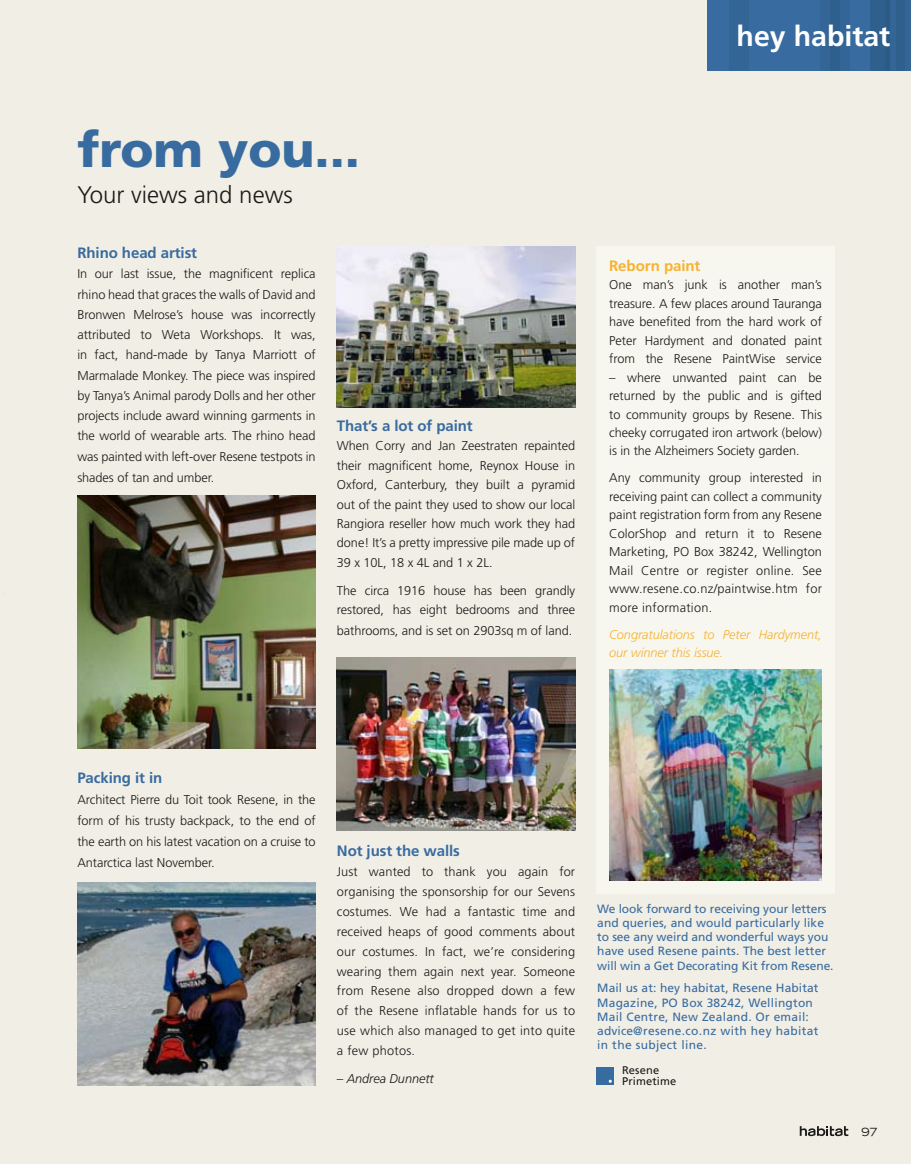
<style>
.page{position:relative;width:911px;height:1164px;background:#fff}
.page>*{position:absolute;margin:0;border:0;box-sizing:border-box;transform-origin:0 0}
.t1{font:900 49.5px "Frutiger";color:#386ba0}
.t2{font:700 28.5px "Frutiger";color:#fff}
.t3{font:300 24px "Frutiger";color:#1a1a18}
.t4{font:700 15px "Frutiger";letter-spacing:-.005em;color:#386ba0}
.t5{font:700 15px "Frutiger";letter-spacing:-.005em;color:#f6b230}
.t6{font:300 12.75px/18.5px "Frutiger";letter-spacing:-.005em;color:#1a1a18;text-align:justify}
.t7{font:italic 300 12.75px/18.5px "Frutiger";letter-spacing:-.005em;color:#f6b230}
.t8{font:italic 300 12.75px "Frutiger";letter-spacing:-.005em;color:#1a1a18}
.t9{font:12px/14.2px "Frutiger";letter-spacing:.01em;color:#386ba0}
.t10{font:expanded 11.25px "Trade Gothic LH";color:#1a1a18}
.t11{font:11.1px/11.1px "Frutiger";letter-spacing:.015em;color:#1a1a18}
</style>
<div class="page">
<div style="left:0;top:0;width:910px;height:1163px;background:#f1eee5"></div>
<div style="left:596px;top:247px;width:238px;height:646px;background:#f8f7ef"></div>
<div style="left:706px;top:0;width:204px;height:70px;background:#386ba0"></div>
<div style="left:729px;top:0;width:19px;height:70px;background:#336596"></div>
<div style="left:870px;top:0;width:20px;height:70px;background:#2f608d"></div>
<div style="left:819px;top:0;width:20px;height:70px;background:#336596"></div>
<div style="left:830px;top:0;width:20px;height:70px;background:#316291"></div>
<div style="left:885px;top:0;width:20px;height:70px;background:linear-gradient(to bottom,#30618f,#30618f)"></div>
<div style="left:896px;top:0;width:14px;height:70px;background:#2f608d"></div>
<img style="left:337px;top:657px;width:238px;height:173px">
<img style="left:337px;top:247px;width:238px;height:160px">
<img style="left:77px;top:495px;width:238px;height:253px">
<img style="left:609px;top:669px;width:212px;height:211px">
<img style="left:77px;top:882px;width:238px;height:202px">
<div style="left:596px;top:1067px;width:18px;height:17px;background:#386ba0"></div>
<svg style="left:799px;top:1126px;width:49px;height:9px"></svg>
<h1 class="t1" style="left:77px;top:120px;width:284px">from you...</h1>
<h3 class="t3" style="left:77px;top:181px;width:217px">Your views and news</h3>
<p class="t4" style="left:77px;top:244px;width:121px">Rhino head artist</p>
<p class="t6" style="left:77px;top:264px;width:240px;line-height:20.4px">In our last issue, the magnificent replica rhino head that graces the walls of David and Bronwen Melrose’s house was incorrectly attributed to Weta Workshops. It was, in fact, hand-made by Tanya Marriott of Marmalade Monkey. The piece was inspired by Tanya’s Animal parody Dolls and her other projects include award winning garments in the world of wearable arts. The rhino head was painted with left-over Resene testpots in shades of tan and umber.</p>
<p class="t4" style="left:337px;top:417px;width:137px">That’s a lot of paint</p>
<p class="t6" style="left:337px;top:436px;width:240px;line-height:19.4px">When Corry and Jan Zeestraten repainted their magnificent home, Reynox House in Oxford, Canterbury, they built a pyramid out of the paint they used to show our local Rangiora reseller how much work they had done! It’s a pretty impressive pile made up of 39 x 10L, 18 x 4L and 1 x 2L.</p>
<p class="t6" style="left:337px;top:580px;width:240px;line-height:19.4px">The circa 1916 house has been grandly restored, has eight bedrooms and three</p>
<p class="t6" style="left:337px;top:621px;width:237px">bathrooms, and is set on 2903sq m of land.</p>
<h2 class="t2" style="left:736px;top:19px;width:155px">hey habitat</h2>
<p class="t5" style="left:609px;top:257px;width:93px">Reborn paint</p>
<p class="t6" style="left:609px;top:276px;width:214px">One man’s junk is another man’s treasure. A few places around Tauranga have benefited from the hard work of Peter Hardyment and donated paint from the Resene PaintWise service</p>
<p class="t6" style="left:609px;top:368px;width:214px">– where unwanted paint can be returned by the public and is gifted to community groups by Resene. This cheeky corrugated iron artwork (below) is in the Alzheimers Society garden.</p>
<p class="t6" style="left:609px;top:469px;width:214px">Any community group interested in receiving paint can collect a community paint registration form from any Resene ColorShop and return it to Resene Marketing, PO Box 38242, Wellington Mail Centre or register online. See www.resene.co.nz/paintwise.htm for more information.</p>
<p class="t7" style="left:609px;top:625px;width:214px">Congratulations to Peter Hardyment, our winner this issue.</p>
<p class="t4" style="left:77px;top:768px;width:86px">Packing it in</p>
<p class="t6" style="left:77px;top:788px;width:240px;line-height:21px">Architect Pierre du Toit took Resene, in the form of his trusty backpack, to the end of the earth on his latest vacation on a cruise to Antarctica last November.</p>
<p class="t4" style="left:337px;top:841px;width:124px">Not just the walls</p>
<p class="t6" style="left:337px;top:861px;width:240px;line-height:20px">Just wanted to thank you again for organising the sponsorship for our Sevens costumes. We had a fantastic time and received heaps of good comments about our costumes. In fact, we’re considering wearing them again next year. Someone from Resene also dropped down a few of the Resene inflatable hands for us to use which also managed to get into quite a few photos.</p>
<p class="t8" style="left:337px;top:1071px;width:98px">– Andrea Dunnett</p>
<p class="t11" style="left:622px;top:1064px;width:56px">Resene<br>Primetime</p>
<p class="t9" style="left:597px;top:901px;width:238px">We look forward to receiving your letters and queries, and would particularly like to see any weird and wonderful ways you have used Resene paints. The best letter will win a Get Decorating Kit from Resene.</p>
<p class="t9" style="left:597px;top:980px;width:223px">Mail us at: hey habitat, Resene Habitat Magazine, PO Box 38242, Wellington Mail Centre, New Zealand. Or email: advice@resene.co.nz with hey habitat in the subject line.</p>
<p class="t10" style="left:861px;top:1124px;width:18px">97</p>
</div>
